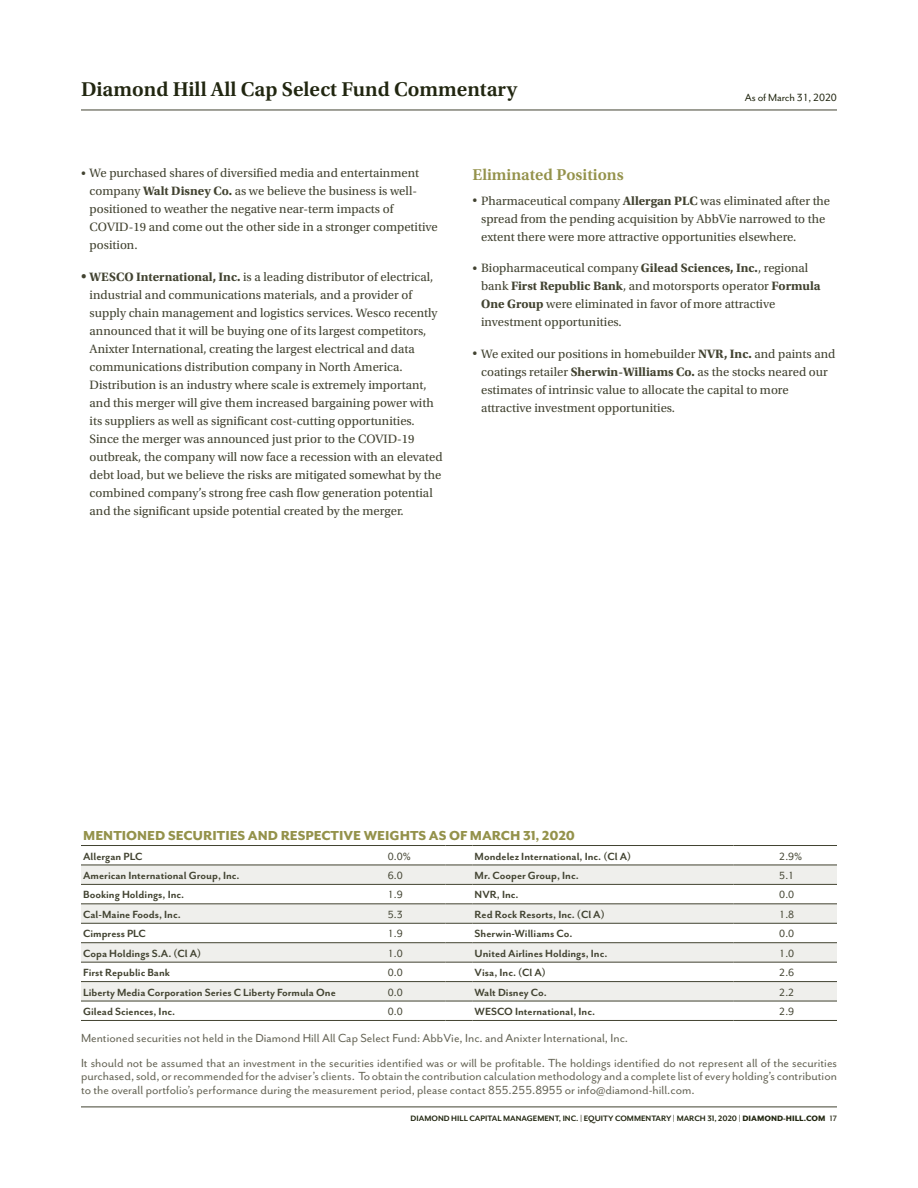
<style>
.page{position:relative;width:918px;height:1188px;background:#fff}
.page>*{position:absolute;margin:0;border:0;box-sizing:border-box;transform-origin:0 0}
._1A_Head_U_14_15__ru{font:600 21px "Utopia Std";color:#212610}
._1B_Head_PMS_U_11_14{font:600 16.5px "Utopia Std";color:#94924b}
._5A_Table_Head_Eaves{font:800 15px "Mr Eaves San OT";color:#94924b}
._8A_Disclosure_E_9_9{font:13.5px/13.5px "Mr Eaves San OT";color:#646354;text-align:justify}
.t1{font:12.75px/18px "Utopia Std";color:#424331}
._6E_Performers_Row{font:700 12px "Mr Eaves San OT";color:#424331}
._6E_Performers_Row-2{font:12px "Mr Eaves San OT";color:#424331}
.t2{font:12px "Mr Eaves San OT";letter-spacing:-.01em;color:#212610}
.t3{font:700 9px "Mr Eaves San OT";color:#212610}
.s1{font-size:12px}
.s2{font-weight:700}
.s3{font-weight:700;font-size:12px}
.s4{font-weight:800}
.s5{color:#424331}
</style>
<div class="page">
<svg style="left:81px;top:109px;width:756px;height:1px"></svg>
<hr style="left:81px;top:110px;width:756px;height:1px;background:#424331">
<svg style="left:81px;top:866px;width:756px;height:135px;fill:#efefec"></svg>
<hr style="left:81px;top:904px;width:261px;height:1px;background:#424331">
<hr style="left:342px;top:904px;width:104px;height:1px;background:#424331">
<svg style="left:446px;top:904px;width:26px;height:1px"></svg>
<hr style="left:472px;top:845px;width:262px;height:1px;background:#424331">
<hr style="left:734px;top:845px;width:103px;height:1px;background:#424331">
<hr style="left:472px;top:865px;width:262px;height:1px;background:#424331">
<hr style="left:734px;top:865px;width:103px;height:1px;background:#424331">
<hr style="left:472px;top:884px;width:262px;height:1px;background:#424331">
<hr style="left:734px;top:884px;width:103px;height:1px;background:#424331">
<hr style="left:472px;top:904px;width:262px;height:1px;background:#424331">
<hr style="left:734px;top:904px;width:103px;height:1px;background:#424331">
<hr style="left:472px;top:923px;width:262px;height:1px;background:#424331">
<hr style="left:734px;top:923px;width:103px;height:1px;background:#424331">
<hr style="left:472px;top:942px;width:262px;height:1px;background:#424331">
<hr style="left:734px;top:942px;width:103px;height:1px;background:#424331">
<hr style="left:472px;top:962px;width:262px;height:1px;background:#424331">
<hr style="left:734px;top:962px;width:103px;height:1px;background:#424331">
<hr style="left:472px;top:981px;width:262px;height:1px;background:#424331">
<hr style="left:734px;top:981px;width:103px;height:1px;background:#424331">
<hr style="left:472px;top:1001px;width:262px;height:1px;background:#424331">
<hr style="left:734px;top:1001px;width:103px;height:1px;background:#424331">
<hr style="left:472px;top:1020px;width:262px;height:1px;background:#424331">
<hr style="left:734px;top:1020px;width:103px;height:1px;background:#424331">
<hr style="left:81px;top:923px;width:261px;height:1px;background:#424331">
<hr style="left:342px;top:923px;width:104px;height:1px;background:#424331">
<svg style="left:446px;top:923px;width:26px;height:1px"></svg>
<hr style="left:81px;top:942px;width:261px;height:1px;background:#424331">
<hr style="left:342px;top:942px;width:104px;height:1px;background:#424331">
<svg style="left:446px;top:942px;width:26px;height:1px"></svg>
<hr style="left:81px;top:865px;width:261px;height:1px;background:#424331">
<hr style="left:342px;top:865px;width:104px;height:1px;background:#424331">
<svg style="left:446px;top:865px;width:26px;height:1px"></svg>
<hr style="left:81px;top:884px;width:261px;height:1px;background:#424331">
<hr style="left:342px;top:884px;width:104px;height:1px;background:#424331">
<svg style="left:446px;top:884px;width:26px;height:1px"></svg>
<hr style="left:81px;top:962px;width:261px;height:1px;background:#424331">
<hr style="left:342px;top:962px;width:104px;height:1px;background:#424331">
<svg style="left:446px;top:962px;width:26px;height:1px"></svg>
<hr style="left:81px;top:981px;width:261px;height:1px;background:#424331">
<hr style="left:342px;top:981px;width:104px;height:1px;background:#424331">
<svg style="left:446px;top:981px;width:26px;height:1px"></svg>
<hr style="left:81px;top:1001px;width:261px;height:1px;background:#424331">
<hr style="left:342px;top:1001px;width:104px;height:1px;background:#424331">
<svg style="left:446px;top:1001px;width:26px;height:1px"></svg>
<hr style="left:81px;top:1020px;width:261px;height:1px;background:#424331">
<hr style="left:342px;top:1020px;width:104px;height:1px;background:#424331">
<svg style="left:446px;top:1020px;width:26px;height:1px"></svg>
<hr style="left:81px;top:845px;width:261px;height:1px;background:#424331">
<hr style="left:342px;top:845px;width:104px;height:1px;background:#424331">
<svg style="left:446px;top:845px;width:26px;height:1px"></svg>
<hr style="left:81px;top:1107px;width:756px;height:1px;background:#424331">
<p class="_1A_Head_U_14_15__ru" style="left:81px;top:78px;width:438px">Diamond Hill All Cap Select Fund Commentary</p>
<p class="t2" style="left:745px;top:91px;width:94px">As of March 31, 2020</p>
<p class="t1" style="left:90px;top:165px;width:350px;text-indent:-9px"><span class="s1">•</span> We purchased shares of diversified media and entertainment company <span class="s2">Walt Disney Co.</span> as we believe the business is well&shy;positioned to weather the negative near-term impacts of COVID-19 and come out the other side in a stronger competitive position.</p>
<p class="t1" style="left:90px;top:268px;width:355px;text-indent:-9px"><span class="s3">•</span> <span class="s2">WESCO International, Inc.</span> is a leading distributor of electrical, industrial and communications materials, and a provider of supply chain management and logistics services. Wesco recently announced that it will be buying one of its largest competitors, Anixter International, creating the largest electrical and data communications distribution company in North America.<br>Distribution is an industry where scale is extremely important, and this merger will give them increased bargaining power with its suppliers as well as significant cost-cutting opportunities.<br>Since the merger was announced just prior to the COVID-19 outbreak, the company will now face a recession with an elevated debt load, but we believe the risks are mitigated somewhat by the combined company’s strong free cash flow generation potential and the significant upside potential created by the merger.</p>
<p class="_1B_Head_PMS_U_11_14" style="left:472px;top:165px;width:153px">Eliminated Positions</p>
<p class="t1" style="left:481px;top:192px;width:351px;text-indent:-9px"><span class="s1">•</span> Pharmaceutical company <span class="s2">Allergan PLC</span> was eliminated after the spread from the pending acquisition by AbbVie narrowed to the extent there were more attractive opportunities elsewhere.</p>
<p class="t1" style="left:481px;top:259px;width:341px;text-indent:-9px"><span class="s1">•</span> Biopharmaceutical company <span class="s2">Gilead Sciences, Inc.</span>, regional bank <span class="s2">First Republic Bank</span>, and motorsports operator <span class="s2">Formula One Group</span> were eliminated in favor of more attractive investment opportunities.</p>
<p class="t1" style="left:481px;top:345px;width:356px;text-indent:-9px"><span class="s1">•</span> We exited our positions in homebuilder <span class="s2">NVR, Inc.</span> and paints and coatings retailer <span class="s2">Sherwin-Williams Co.</span> as the stocks neared our estimates of intrinsic value to allocate the capital to more attractive investment opportunities.</p>
<p class="_5A_Table_Head_Eaves" style="left:83px;top:828px;width:493px">MENTIONED SECURITIES AND RESPECTIVE WEIGHTS AS OF MARCH 31, 2020</p>
<p class="_6E_Performers_Row" style="left:83px;top:849px;width:61px">Allergan PLC</p>
<p class="_6E_Performers_Row-2" style="left:388px;top:849px;width:24px">0.0%</p>
<p class="_6E_Performers_Row" style="left:475px;top:849px;width:158px">Mondelez International, Inc. (Cl A)</p>
<p class="_6E_Performers_Row-2" style="left:779px;top:849px;width:24px">2.9%</p>
<p class="_6E_Performers_Row" style="left:83px;top:869px;width:158px">American International Group, Inc.</p>
<p class="_6E_Performers_Row-2" style="left:388px;top:869px;width:16px">6.0</p>
<p class="_6E_Performers_Row" style="left:475px;top:869px;width:106px">Mr. Cooper Group, Inc.</p>
<p class="_6E_Performers_Row-2" style="left:779px;top:869px;width:16px">5.1</p>
<p class="_6E_Performers_Row" style="left:83px;top:888px;width:103px">Booking Holdings, Inc.</p>
<p class="_6E_Performers_Row-2" style="left:388px;top:888px;width:16px">1.9</p>
<p class="_6E_Performers_Row" style="left:475px;top:888px;width:46px">NVR, Inc.</p>
<p class="_6E_Performers_Row-2" style="left:779px;top:888px;width:16px">0.0</p>
<p class="_6E_Performers_Row" style="left:83px;top:908px;width:99px">Cal-Maine Foods, Inc.</p>
<p class="_6E_Performers_Row-2" style="left:388px;top:908px;width:16px">5.3</p>
<p class="_6E_Performers_Row" style="left:475px;top:908px;width:132px">Red Rock Resorts, Inc. (Cl A)</p>
<p class="_6E_Performers_Row-2" style="left:779px;top:908px;width:16px">1.8</p>
<p class="_6E_Performers_Row" style="left:83px;top:927px;width:64px">Cimpress PLC</p>
<p class="_6E_Performers_Row-2" style="left:388px;top:927px;width:16px">1.9</p>
<p class="_6E_Performers_Row" style="left:475px;top:927px;width:99px">Sherwin-Williams Co.</p>
<p class="_6E_Performers_Row-2" style="left:779px;top:927px;width:16px">0.0</p>
<p class="_6E_Performers_Row" style="left:83px;top:947px;width:120px">Copa Holdings S.A. (Cl A)</p>
<p class="_6E_Performers_Row-2" style="left:388px;top:947px;width:16px">1.0</p>
<p class="_6E_Performers_Row" style="left:475px;top:947px;width:134px">United Airlines Holdings, Inc.</p>
<p class="_6E_Performers_Row-2" style="left:779px;top:947px;width:16px">1.0</p>
<p class="_6E_Performers_Row" style="left:83px;top:966px;width:88px">First Republic Bank</p>
<p class="_6E_Performers_Row-2" style="left:388px;top:966px;width:16px">0.0</p>
<p class="_6E_Performers_Row" style="left:475px;top:966px;width:73px">Visa, Inc. (Cl A)</p>
<p class="_6E_Performers_Row-2" style="left:779px;top:966px;width:16px">2.6</p>
<p class="_6E_Performers_Row" style="left:83px;top:986px;width:254px">Liberty Media Corporation Series C Liberty Formula One</p>
<p class="_6E_Performers_Row-2" style="left:388px;top:986px;width:16px">0.0</p>
<p class="_6E_Performers_Row" style="left:475px;top:986px;width:74px">Walt Disney Co.</p>
<p class="_6E_Performers_Row-2" style="left:779px;top:986px;width:16px">2.2</p>
<p class="_6E_Performers_Row" style="left:83px;top:1005px;width:94px">Gilead Sciences, Inc.</p>
<p class="_6E_Performers_Row-2" style="left:388px;top:1005px;width:16px">0.0</p>
<p class="_6E_Performers_Row" style="left:475px;top:1005px;width:122px">WESCO International, Inc.</p>
<p class="_6E_Performers_Row-2" style="left:779px;top:1005px;width:16px">2.9</p>
<p class="_8A_Disclosure_E_9_9" style="left:81px;top:1031px;width:549px">Mentioned securities not held in the Diamond Hill All Cap Select Fund: AbbVie, Inc. and Anixter International, Inc.</p>
<p class="_8A_Disclosure_E_9_9" style="left:81px;top:1056px;width:758px">It should not be assumed that an investment in the securities identified was or will be profitable. The holdings identified do not represent all of the securities purchased, sold, or recommended for the adviser’s clients. To obtain the contribution calculation methodology and a complete list of every holding’s contribution to the overall portfolio’s performance during the measurement period, please contact 855.255.8955 or info@diamond-hill.com.</p>
<p class="t3" style="left:411px;top:1113px;width:428px">DIAMOND HILL CAPITAL MANAGEMENT, INC. | EQUITY COMMENTARY | MARCH 31, 2020 | <span class="s4">DIAMOND-HILL.COM</span> <span class="s5">17</span></p>
</div>
